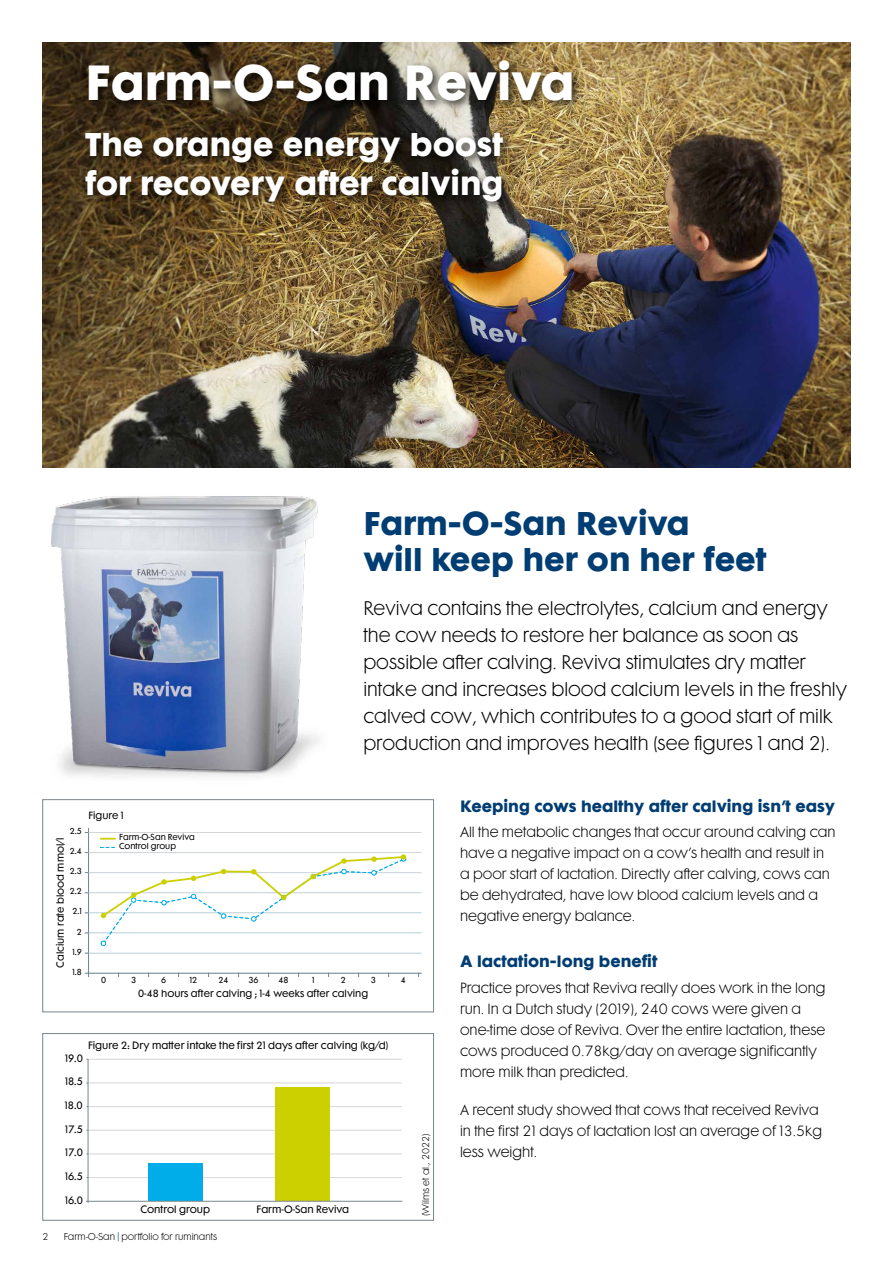
<style>
.page{position:relative;width:893px;height:1263px;background:#fff}
.page>*{position:absolute;margin:0;border:0;box-sizing:border-box;transform-origin:0 0}
.t1{font:700 45px "Futura Maxi Std";color:#fff}
.t2{font:700 30px/39px "Futura Maxi Std";color:#fff}
.t3{font:700 30px/36px "Futura Maxi Std";color:#003d72}
.t4{font:300 18px/27px "Futura Maxi Std";color:#000}
.t5{font:700 15px "Futura Maxi Std";color:#003d72}
.t6{font:300 13.5px/21px "Futura Maxi Std";color:#000}
.t7{font:9.75px "Futura Maxi Std";color:#000}
.t8{font:9.6px "Futura Maxi Std";color:#000}
.t9{font:300 9px "Futura Maxi Std";color:#000}
.t10{font:7.95px "Futura Maxi Std";color:#000}
</style>
<div class="page">
<img style="left:43px;top:43px;width:807px;height:425px">
<img style="left:42px;top:496px;width:277px;height:320px">
<hr style="left:88px;top:828px;width:1px;height:148px;background:#78868b">
<hr style="left:85px;top:973px;width:336px;height:1px;background:#78868b">
<hr style="left:89px;top:953px;width:332px;height:1px;background:#d4d6d9">
<hr style="left:89px;top:933px;width:332px;height:1px;background:#d4d6d9">
<hr style="left:89px;top:913px;width:332px;height:1px;background:#d4d6d9">
<hr style="left:89px;top:892px;width:332px;height:1px;background:#d4d6d9">
<hr style="left:89px;top:872px;width:332px;height:1px;background:#d4d6d9">
<hr style="left:89px;top:852px;width:332px;height:1px;background:#d4d6d9">
<hr style="left:89px;top:832px;width:332px;height:1px;background:#d4d6d9">
<svg style="left:100px;top:838px;width:16px;height:2px"></svg>
<svg style="left:100px;top:854px;width:306px;height:92px"></svg>
<svg style="left:100px;top:847px;width:15px;height:1px"></svg>
<div style="left:43px;top:799px;width:391px;height:213px;border:1px solid #78868b"></div>
<hr style="left:88px;top:1083px;width:314px;height:1px;background:#d4d6d9">
<hr style="left:88px;top:1177px;width:314px;height:1px;background:#dad9d9">
<hr style="left:88px;top:1130px;width:314px;height:1px;background:#d4d6d9">
<hr style="left:88px;top:1154px;width:314px;height:1px;background:#d4d6d9">
<hr style="left:88px;top:1106px;width:314px;height:1px;background:#d4d6d9">
<hr style="left:88px;top:1059px;width:314px;height:1px;background:#d4d6d9">
<hr style="left:88px;top:1059px;width:1px;height:144px;background:#78868b">
<div style="left:148px;top:1163px;width:55px;height:38px;background:#00ade9"></div>
<div style="left:276px;top:1087px;width:54px;height:114px;background:#cccf00"></div>
<hr style="left:86px;top:1201px;width:316px;height:1px;background:#78868b">
<div style="left:43px;top:1033px;width:391px;height:187px;border:1px solid #78868b"></div>
<div style="left:80px;top:56px;width:503px;height:157px;background:#000;opacity:.75"></div>
<h1 class="t1" style="left:85px;top:50px;width:491px">Farm-O-San Reviva</h1>
<h2 class="t2" style="left:85px;top:124px;width:420px">The orange energy boost for recovery after calving</h2>
<h2 class="t3" style="left:363px;top:504px;width:405px">Farm-O-San Reviva<br>will keep her on her feet</h2>
<p class="t4" style="left:363px;top:594px;width:485px">Reviva contains the electrolytes, calcium and energy the cow needs to restore her balance as soon as possible after calving. Reviva stimulates dry matter intake and increases blood calcium levels in the freshly calved cow, which contributes to a good start of milk production and improves health (see figures 1 and 2).</p>
<p class="t8" style="left:89px;top:810px;width:37px">Figure 1</p>
<p class="t10" style="left:119px;top:841px;width:58px">Control group</p>
<p class="t10" style="left:70px;top:826px;width:14px">2.5</p>
<p class="t10" style="left:119px;top:832px;width:77px">Farm-O-San Reviva</p>
<p class="t8" style="left:54px;top:967px;width:131px;rotate:-90deg">Calcium rate blood mmol/l</p>
<p class="t10" style="left:70px;top:846px;width:14px">2.4</p>
<p class="t10" style="left:70px;top:866px;width:14px">2.3</p>
<p class="t10" style="left:70px;top:886px;width:14px">2.2</p>
<p class="t10" style="left:73px;top:906px;width:11px">2.1</p>
<p class="t10" style="left:77px;top:926px;width:7px">2</p>
<p class="t10" style="left:73px;top:946px;width:11px">1.9</p>
<p class="t10" style="left:73px;top:966px;width:11px">1.8</p>
<p class="t10" style="left:101px;top:975px;width:7px">0</p>
<p class="t10" style="left:131px;top:975px;width:7px">3</p>
<p class="t10" style="left:161px;top:975px;width:7px">6</p>
<p class="t10" style="left:190px;top:975px;width:9px">12</p>
<p class="t10" style="left:218px;top:975px;width:12px">24</p>
<p class="t10" style="left:248px;top:975px;width:12px">36</p>
<p class="t10" style="left:278px;top:975px;width:12px">48</p>
<p class="t10" style="left:312px;top:975px;width:4px">1</p>
<p class="t10" style="left:341px;top:975px;width:7px">2</p>
<p class="t10" style="left:371px;top:975px;width:7px">3</p>
<p class="t10" style="left:401px;top:975px;width:7px">4</p>
<p class="t8" style="left:138px;top:987px;width:232px">0-48 hours after calving ; 1-4 weeks after calving</p>
<p class="t7" style="left:88px;top:1039px;width:302px">Figure 2: Dry matter intake the first 21 days after calving (kg/d)</p>
<p class="t7" style="left:65px;top:1051px;width:19px">19.0</p>
<p class="t7" style="left:65px;top:1075px;width:19px">18.5</p>
<p class="t7" style="left:65px;top:1099px;width:19px">18.0</p>
<p class="t7" style="left:65px;top:1122px;width:19px">17.5</p>
<p class="t7" style="left:65px;top:1146px;width:19px">17.0</p>
<p class="t7" style="left:65px;top:1170px;width:19px">16.5</p>
<p class="t7" style="left:65px;top:1193px;width:19px">16.0</p>
<p class="t7" style="left:140px;top:1203px;width:71px">Control group</p>
<p class="t7" style="left:257px;top:1203px;width:94px">Farm-O-San Reviva</p>
<p class="t9" style="left:43px;top:1231px;width:8px">2</p>
<p class="t9" style="left:64px;top:1231px;width:155px">Farm-O-San <sup>|</sup> portfolio for ruminants</p>
<p class="t9" style="left:420px;top:1216px;width:84px;rotate:-90deg">(Wilms et al., 2022)</p>
<p class="t5" style="left:460px;top:795px;width:377px">Keeping cows healthy after calving isn’t easy</p>
<p class="t6" style="left:460px;top:821px;width:377px">All the metabolic changes that occur around calving can have a negative impact on a cow’s health and result in a poor start of lactation. Directly after calving, cows can be dehydrated, have low blood calcium levels and a negative energy balance.</p>
<p class="t5" style="left:460px;top:951px;width:199px">A lactation-long benefit</p>
<p class="t6" style="left:460px;top:977px;width:367px">Practice proves that Reviva really does work in the long run. In a Dutch study (2019), 240 cows were given a one-time dose of Reviva. Over the entire lactation, these cows produced 0.78kg/day on average significantly more milk than predicted.</p>
<p class="t6" style="left:460px;top:1099px;width:364px">A recent study showed that cows that received Reviva in the first 21 days of lactation lost an average of 13.5kg less weight.</p>
</div>
